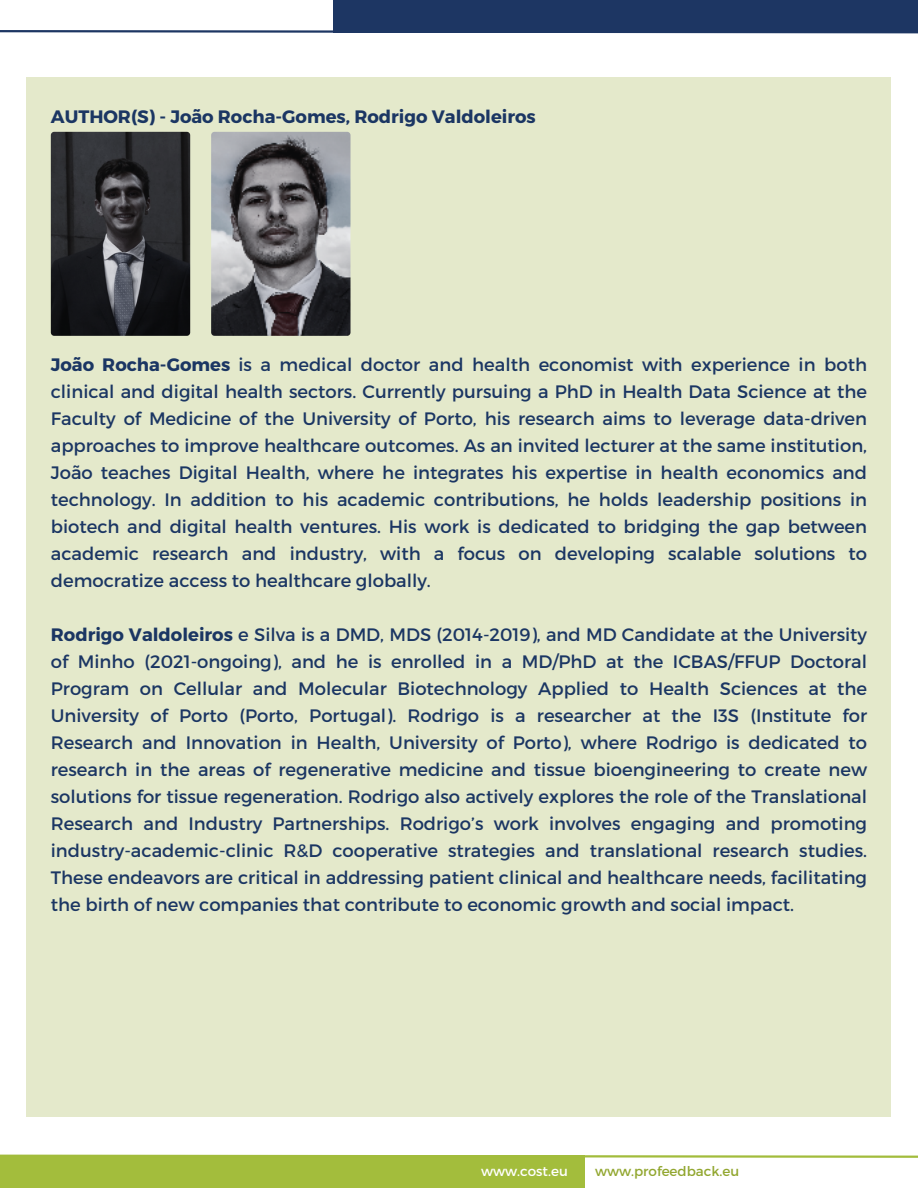
<style>
.page{position:relative;width:918px;height:1188px;background:#fff}
.page>*{position:absolute;margin:0;border:0;box-sizing:border-box;transform-origin:0 0}
.t1{font:18px/27px "Montserrat";color:#1b3663;text-align:justify}
.t2{font:700 18px "Montserrat";color:#1b3663}
.t3{font:13.5px "Montserrat";color:#92a730}
.t4{font:13.5px "Montserrat";color:#fff}
.s1{font-weight:700}
</style>
<div class="page">
<div style="left:0;top:1156px;width:584px;height:32px;background:#a3bd3c"></div>
<svg style="left:0;top:1154px;width:918px;height:5px"></svg>
<div style="left:334px;top:0;width:584px;height:32px;background:#1d3663"></div>
<svg style="left:0;top:29px;width:918px;height:5px"></svg>
<div style="left:27px;top:77px;width:864px;height:1040px;background:#e4e9cb"></div>
<img style="left:51px;top:132px;width:139px;height:204px;border-radius:3px">
<img style="left:211px;top:132px;width:140px;height:204px;border-radius:3px">
<h1 class="t2" style="left:51px;top:105px;width:487px">AUTHOR(S) - João Rocha-Gomes, Rodrigo Valdoleiros</h1>
<h2 class="t1" style="left:51px;top:350px;width:818px"><span class="s1">João Rocha-Gomes</span> is a medical doctor and health economist with experience in both clinical and digital health sectors. Currently pursuing a PhD in Health Data Science at the Faculty of Medicine of the University of Porto, his research aims to leverage data-driven approaches to improve healthcare outcomes. As an invited lecturer at the same institution, João teaches Digital Health, where he integrates his expertise in health economics and technology. In addition to his academic contributions, he holds leadership positions in biotech and digital health ventures. His work is dedicated to bridging the gap between academic research and industry, with a focus on developing scalable solutions to democratize access to healthcare globally.</h2>
<h2 class="t1" style="left:51px;top:620px;width:818px"><span class="s1">Rodrigo Valdoleiros</span> e Silva is a DMD, MDS (2014-2019), and MD Candidate at the University of Minho (2021-ongoing), and he is enrolled in a MD/PhD at the ICBAS/FFUP Doctoral Program on Cellular and Molecular Biotechnology Applied to Health Sciences at the University of Porto (Porto, Portugal). Rodrigo is a researcher at the I3S (Institute for Research and Innovation in Health, University of Porto), where Rodrigo is dedicated to research in the areas of regenerative medicine and tissue bioengineering to create new solutions for tissue regeneration. Rodrigo also actively explores the role of the Translational Research and Industry Partnerships. Rodrigo’s work involves engaging and promoting industry-academic-clinic R&amp;D cooperative strategies and translational research studies.<br>These endeavors are critical in addressing patient clinical and healthcare needs, facilitating the birth of new companies that contribute to economic growth and social impact.</h2>
<p class="t4" style="left:481px;top:1163px;width:88px">www.cost.eu</p>
<p class="t3" style="left:595px;top:1163px;width:146px">www.profeedback.eu</p>
</div>
